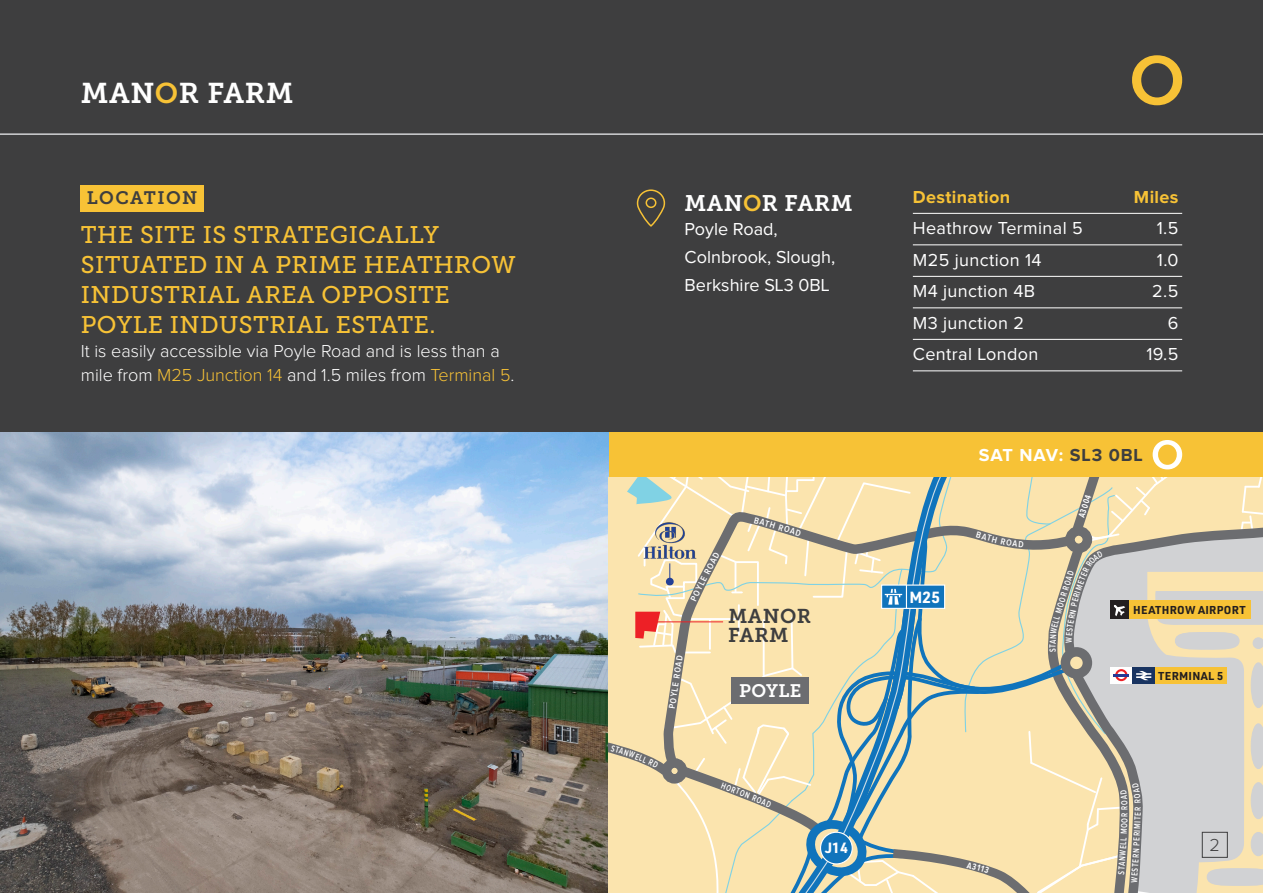
<style>
.page{position:relative;width:1263px;height:893px;background:#fff}
.page>*{position:absolute;margin:0;border:0;box-sizing:border-box;transform-origin:0 0}
.t1{font:28.5px "Museo Slab 700";letter-spacing:.02em;color:#fff}
.t2{font:24px/30px "Museo Slab 500";letter-spacing:.02em;color:#f7c236}
.t3{font:22.5px "Museo Slab 700";letter-spacing:.02em;color:#fff}
.t4{font:19.95px/18px "Museo Slab 700";letter-spacing:.02em;color:#3e3e3f}
.t5{font:300 18px/24px "Proxima Nova";color:#fff}
.t6{font:18px "Proxima Nova";letter-spacing:.02em;color:#fff}
.t7{font:18px "Proxima Nova";color:#fff}
.t8{font:700 18px "Proxima Nova";letter-spacing:.02em;color:#f7c236}
.t9{font:700 18px "Proxima Nova";letter-spacing:.05em;color:#fff}
.t10{font:18px "Museo Slab 700";letter-spacing:.08em;color:#3e3e3f}
.t11{font:18px "Museo Slab 700";letter-spacing:.02em;color:#fff}
.t12{font:300 18px "Proxima Nova";color:#3e3e3f}
.t13{font:700 15.9px "URWDIN";color:#fff}
.t14{font:700 14.55px "URWDIN";color:#fff}
.t15{font:700 11.25px "URWDIN";letter-spacing:.02em;color:#231f20}
.t16{font:600 9.15px "Proxima Nova A Cond";color:#fff;scale:.85 1}
.t17{font:600 9.15px "Proxima Nova A Cond";color:#fff}
.t18{font:700 9.15px "Proxima Nova A Cond";color:#fff;scale:.85 1}
.s1{color:#f7c236}
.s2{color:#3e3e3f}
</style>
<div class="page">
<div style="left:0;top:0;width:1263px;height:432px;background:#3e3e3f"></div>
<div style="left:0;top:432px;width:1263px;height:461px;background:#f7c236"></div>
<hr style="left:913px;top:213px;width:269px;height:1px;background:#fff">
<hr style="left:913px;top:245px;width:269px;height:1px;background:#fff">
<hr style="left:913px;top:276px;width:269px;height:1px;background:#fff">
<hr style="left:913px;top:308px;width:269px;height:1px;background:#fff">
<hr style="left:913px;top:339px;width:269px;height:1px;background:#fff">
<hr style="left:913px;top:371px;width:269px;height:1px;background:#fff">
<img style="left:0;top:432px;width:608px;height:461px">
<svg style="left:636px;top:189px;width:30px;height:38px"></svg>
<hr style="left:0;top:133px;width:1263px;height:2px;background:#d1d2d4">
<svg style="left:1132px;top:55px;width:50px;height:50px"></svg>
<svg style="left:1152px;top:440px;width:30px;height:29px"></svg>
<div style="left:81px;top:185px;width:123px;height:26px;background:#f7c236"></div>
<svg style="left:608px;top:477px;width:655px;height:416px;background:#dcd1af"></svg>
<p class="t1" style="left:81px;top:77px;width:214px">MAN<span class="s1">O</span>R FARM</p>
<p class="t10" style="left:87px;top:188px;width:112px">LOCATION</p>
<p class="t2" style="left:81px;top:220px;width:436px">THE SITE IS STRATEGICALLY<br>SITUATED IN A PRIME HEATHROW<br>INDUSTRIAL AREA OPPOSITE<br>POYLE INDUSTRIAL ESTATE.</p>
<p class="t5" style="left:81px;top:339px;width:435px">It is easily accessible via Poyle Road and is less than a mile from <span class="s1">M25 Junction 14</span> and 1.5 miles from <span class="s1">Terminal 5</span>.</p>
<p class="t3" style="left:685px;top:190px;width:169px">MAN<span class="s1">O</span>R FARM</p>
<p class="t7" style="left:685px;top:219px;width:95px">Poyle Road,</p>
<p class="t7" style="left:685px;top:247px;width:152px">Colnbrook, Slough,</p>
<p class="t7" style="left:685px;top:275px;width:147px">Berkshire SL3 0BL</p>
<p class="t17" style="left:767px;top:518px;width:39px;rotate:17deg">TH ROAD</p>
<p class="t17" style="left:667px;top:708px;width:55px;rotate:-81deg">POYLE ROAD</p>
<p class="t4" style="left:728px;top:608px;width:84px">MANOR<br>FARM</p>
<p class="t11" style="left:739px;top:681px;width:64px">POYLE</p>
<p class="t16" style="left:723px;top:780px;width:31px;rotate:21deg">HORTO</p>
<p class="t14" style="left:825px;top:837px;width:24px">J14</p>
<p class="t8" style="left:913px;top:187px;width:99px">Destination</p>
<p class="t8" style="left:1134px;top:187px;width:46px">Miles</p>
<p class="t6" style="left:913px;top:218px;width:171px">Heathrow Terminal 5</p>
<p class="t6" style="left:1157px;top:218px;width:23px">1.5</p>
<p class="t6" style="left:913px;top:250px;width:130px">M25 junction 14</p>
<p class="t6" style="left:1157px;top:250px;width:23px">1.0</p>
<p class="t6" style="left:913px;top:281px;width:124px">M4 junction 4B</p>
<p class="t6" style="left:1152px;top:281px;width:28px">2.5</p>
<p class="t6" style="left:913px;top:313px;width:113px">M3 junction 2</p>
<p class="t6" style="left:1168px;top:313px;width:12px">6</p>
<p class="t6" style="left:913px;top:344px;width:127px">Central London</p>
<p class="t6" style="left:1146px;top:344px;width:34px">19.5</p>
<p class="t9" style="left:979px;top:444px;width:165px">SAT NAV: <span class="s2">SL3 0BL</span></p>
<p class="t13" style="left:909px;top:587px;width:32px">M25</p>
<p class="t18" style="left:1076px;top:516px;width:29px;rotate:-72deg">A3004</p>
<p class="t16" style="left:1060px;top:588px;width:25px;rotate:-72deg">ROAD</p>
<p class="t16" style="left:1064px;top:642px;width:8px;rotate:-90deg">W</p>
<p class="t15" style="left:1133px;top:602px;width:114px">HEATHROW AIRPORT</p>
<p class="t15" style="left:1158px;top:668px;width:66px">TERMINAL 5</p>
<p class="t16" style="left:1132px;top:836px;width:25px;rotate:-88deg">RIMIT</p>
<p class="t16" style="left:1130px;top:862px;width:32px;rotate:-87deg">ERN PE</p>
<p class="t12" style="left:1209px;top:835px;width:12px">2</p>
</div>
